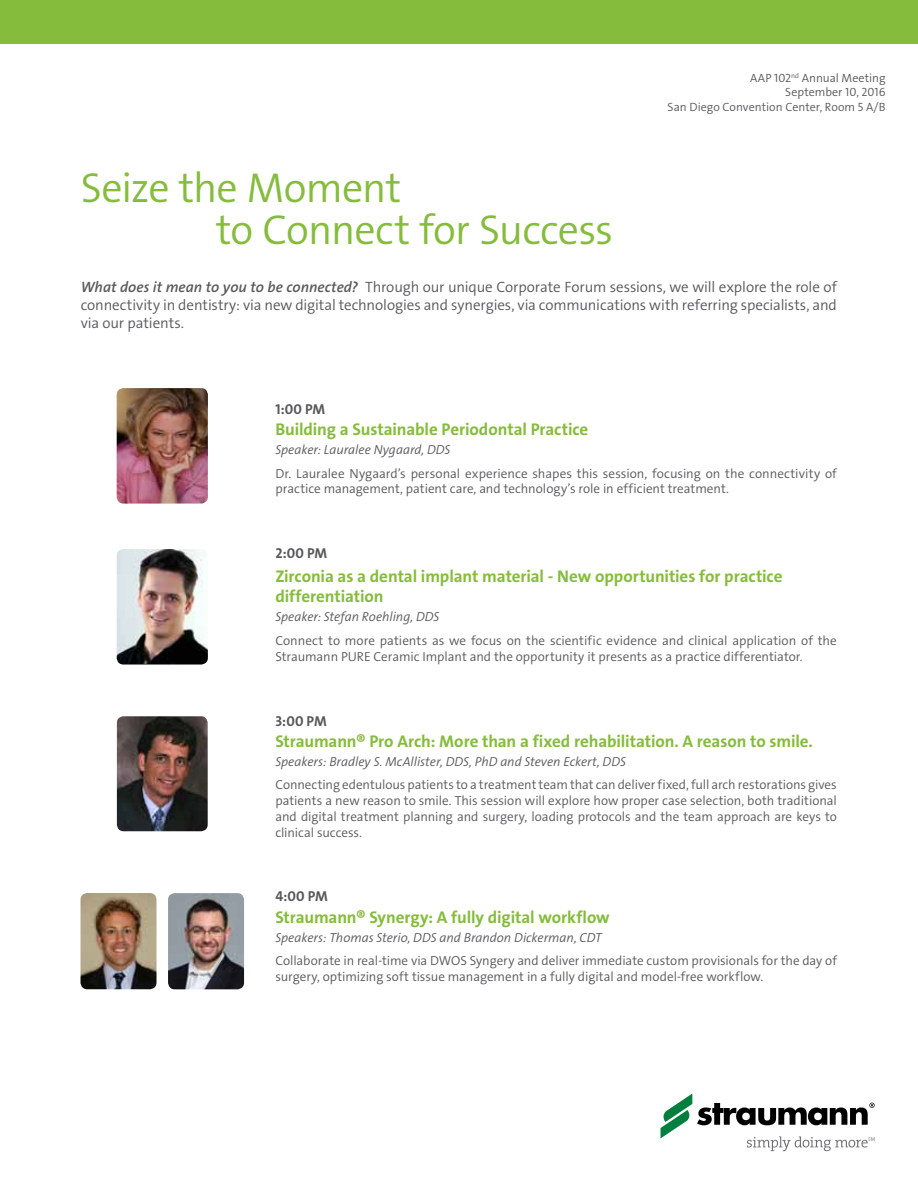
<style>
.page{position:relative;width:918px;height:1188px;background:#fff}
.page>*{position:absolute;margin:0;border:0;box-sizing:border-box;transform-origin:0 0}
.t1{font:42px/42px "The Sans LP4 Se Lig";letter-spacing:-.02em;color:#85bc3c}
.t2{font:16.95px/20.5px "The Sans LP7 Bld";letter-spacing:-.005em;color:#85bc3c}
.t3{font:15px/18px "The Sans LP4 Se Lig";letter-spacing:-.005em;color:#58595b;text-align:justify}
.t4{font:14.4px "The Sans LP7 Bld";color:#58595b}
.t5{font:13.05px/15.8px "The Sans LP4 Se Lig";color:#58595b}
.t6{font:italic 300 13.05px "The Sans B W4";letter-spacing:-.005em;color:#58595b}
.t7{font:12px/14.4px "The Sans LP4 Se Lig";color:#58595b;text-align:right}
.s1{font-family:"The Sans B W6";font-weight:600;font-style:italic}
</style>
<div class="page">
<img style="left:117px;top:716px;width:91px;height:115px">
<svg style="left:661px;top:1094px;width:214px;height:57px"></svg>
<img style="left:117px;top:388px;width:91px;height:116px">
<img style="left:117px;top:549px;width:91px;height:116px">
<img style="left:81px;top:893px;width:76px;height:96px">
<img style="left:168px;top:893px;width:76px;height:96px">
<div style="left:0;top:0;width:918px;height:43px;background:#85bc3c"></div>
<h1 class="t1" style="left:216px;top:167px;width:398px;text-indent:-135px">Seize the Moment<br>to Connect for Success</h1>
<p class="t7" style="left:668px;top:71px;width:219px">AAP 102<sup>nd</sup> Annual Meeting<br>September 10, 2016<br>San Diego Convention Center, Room 5 A/B</p>
<p class="t3" style="left:81px;top:278px;width:758px"><span class="s1">What does it mean to you to be connected?</span> Through our unique Corporate Forum sessions, we will explore the role of connectivity in dentistry: via new digital technologies and synergies, via communications with referring specialists, and via our patients.</p>
<p class="t4" style="left:275px;top:400px;width:51px">1:00 PM</p>
<p class="t2" style="left:275px;top:419px;width:314px">Building a Sustainable Periodontal Practice</p>
<p class="t6" style="left:275px;top:442px;width:177px">Speaker: Lauralee Nygaard, DDS</p>
<p class="t5" style="left:275px;top:465px;width:563px">Dr. Lauralee Nygaard’s personal experience shapes this session, focusing on the connectivity of practice management, patient care, and technology’s role in efficient treatment.</p>
<p class="t4" style="left:275px;top:544px;width:53px">2:00 PM</p>
<p class="t2" style="left:275px;top:566px;width:509px">Zirconia as a dental implant material - New opportunities for practice differentiation</p>
<p class="t6" style="left:275px;top:609px;width:165px">Speaker: Stefan Roehling, DDS</p>
<p class="t5" style="left:275px;top:633px;width:563px">Connect to more patients as we focus on the scientific evidence and clinical application of the<br>Straumann PURE Ceramic Implant and the opportunity it presents as a practice differentiator.</p>
<p class="t4" style="left:275px;top:711px;width:53px">3:00 PM</p>
<p class="t2" style="left:275px;top:731px;width:539px">Straumann® Pro Arch: More than a fixed rehabilitation. A reason to smile.</p>
<p class="t6" style="left:275px;top:754px;width:352px">Speakers: Bradley S. McAllister, DDS, PhD and Steven Eckert, DDS</p>
<p class="t5" style="left:275px;top:777px;width:563px;text-align:justify">Connecting edentulous patients to a treatment team that can deliver fixed, full arch restorations gives patients a new reason to smile. This session will explore how proper case selection, both traditional and digital treatment planning and surgery, loading protocols and the team approach are keys to clinical success.</p>
<p class="t4" style="left:275px;top:887px;width:54px">4:00 PM</p>
<p class="t2" style="left:275px;top:907px;width:336px">Straumann® Synergy: A fully digital workflow</p>
<p class="t6" style="left:275px;top:930px;width:328px">Speakers: Thomas Sterio, DDS and Brandon Dickerman, CDT</p>
<p class="t5" style="left:275px;top:953px;width:563px">Collaborate in real-time via DWOS Syngery and deliver immediate custom provisionals for the day of surgery, optimizing soft tissue management in a fully digital and model-free workflow.</p>
</div>
